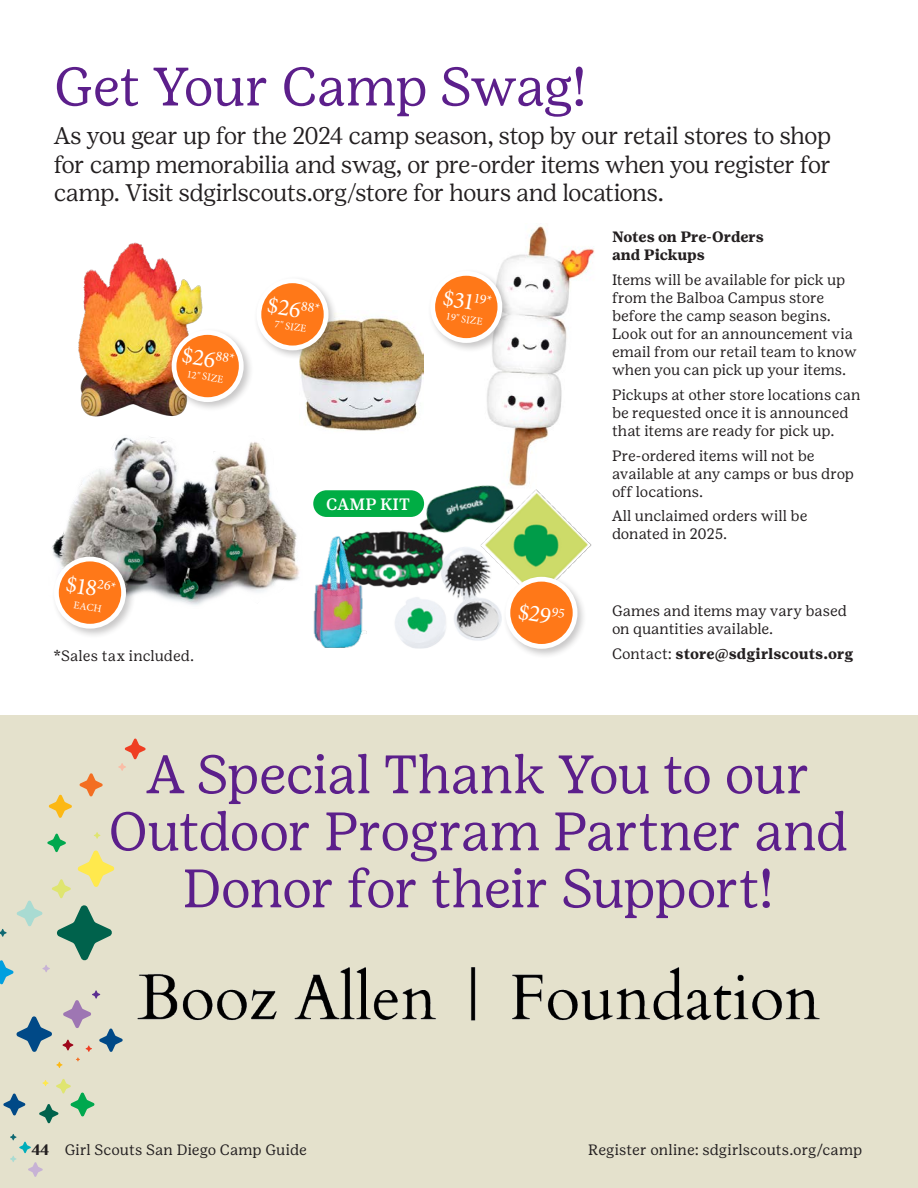
<style>
.page{position:relative;width:918px;height:1188px;background:#fff}
.page>*{position:absolute;margin:0;border:0;box-sizing:border-box;transform-origin:0 0}
.t1{font:54px/57px "Girl Scout Text";letter-spacing:-.025em;color:#5c1f8b;text-align:center}
.t2{font:300 24px/28.8px "Girl Scout Display";letter-spacing:-.015em;color:#231f20;text-align:justify}
.t3{font:24px "Minion Pro";color:#fff}
.t4{font:500 16.5px "Girl Scout Text";color:#fff}
.t5{font:15px/18px "Girl Scout Text";letter-spacing:-.005em;color:#231f20}
.t6{font:700 15px/18px "Girl Scout Text";letter-spacing:-.005em;color:#231f20}
.t7{font:10.5px "Minion Pro";color:#fff}
.s1{font-weight:400}
.s2{font-weight:700}
</style>
<div class="page">
<div style="left:0;top:716px;width:918px;height:472px;background:#e4e1cc"></div>
<img style="left:137px;top:967px;width:683px;height:53px">
<svg style="left:79px;top:773px;width:24px;height:24px"></svg>
<svg style="left:49px;top:794px;width:23px;height:24px"></svg>
<svg style="left:3px;top:1093px;width:23px;height:23px"></svg>
<svg style="left:39px;top:1079px;width:56px;height:45px"></svg>
<svg style="left:0;top:832px;width:123px;height:236px"></svg>
<svg style="left:10px;top:1134px;width:33px;height:43px"></svg>
<svg style="left:118px;top:738px;width:28px;height:33px"></svg>
<img style="left:401px;top:549px;width:101px;height:100px">
<img style="left:480px;top:490px;width:112px;height:110px">
<img style="left:401px;top:531px;width:50px;height:59px">
<img style="left:487px;top:226px;width:108px;height:247px">
<div style="left:427px;top:268px;width:86px;height:85px;background:#231f20;opacity:.25"></div>
<div style="left:433px;top:273px;width:67px;height:68px;background:#ff7818;border-radius:50%"></div>
<div style="left:430px;top:271px;width:72px;height:72px;border:5px solid #fff;border-radius:50%"></div>
<div style="left:313px;top:490px;width:111px;height:27px;background:#00ad44;border-radius:13px"></div>
<img style="left:51px;top:437px;width:245px;height:168px">
<img style="left:78px;top:242px;width:125px;height:175px">
<img style="left:300px;top:317px;width:123px;height:114px">
<div style="left:253px;top:275px;width:86px;height:86px;background:#231f20;opacity:.25"></div>
<div style="left:259px;top:281px;width:67px;height:67px;background:#ff7818;border-radius:50%"></div>
<div style="left:256px;top:278px;width:73px;height:73px;border:5px solid #fff;border-radius:50%"></div>
<div style="left:169px;top:327px;width:85px;height:85px;background:#231f20;opacity:.25"></div>
<div style="left:174px;top:332px;width:67px;height:68px;background:#ff7818;border-radius:50%"></div>
<div style="left:171px;top:330px;width:73px;height:72px;border:5px solid #fff;border-radius:50%"></div>
<div style="left:51px;top:554px;width:85px;height:85px;background:#231f20;opacity:.25"></div>
<div style="left:56px;top:559px;width:68px;height:67px;background:#ff7818;border-radius:50%"></div>
<div style="left:54px;top:556px;width:72px;height:73px;border:5px solid #fff;border-radius:50%"></div>
<img style="left:403px;top:473px;width:130px;height:76px">
<img style="left:296px;top:530px;width:105px;height:118px">
<div style="left:502px;top:574px;width:86px;height:85px;background:#231f20;opacity:.25"></div>
<div style="left:508px;top:579px;width:67px;height:68px;background:#ff7818;border-radius:50%"></div>
<div style="left:505px;top:577px;width:73px;height:72px;border:5px solid #fff;border-radius:50%"></div>
<p class="t1" style="left:54px;top:58px;width:535px">Get Your Camp Swag!</p>
<p class="t2" style="left:54px;top:121px;width:778px">As you gear up for the 2024 camp season, stop by our retail stores to shop for camp memorabilia and swag, or pre-order items when you register for camp. Visit sdgirlscouts.org/store for hours and locations.</p>
<p class="t3" style="left:69px;top:568px;width:51px;rotate:10deg">$18<sup>26*</sup></p>
<p class="t7" style="left:75px;top:598px;width:30px;rotate:9deg">EACH</p>
<p class="t3" style="left:185px;top:339px;width:54px;rotate:10deg">$26<sup>88*</sup></p>
<p class="t7" style="left:188px;top:367px;width:38px;rotate:9deg">12" SIZE</p>
<p class="t3" style="left:270px;top:289px;width:54px;rotate:10deg">$26<sup>88*</sup></p>
<p class="t7" style="left:276px;top:317px;width:34px;rotate:9deg">7" SIZE</p>
<p class="t3" style="left:446px;top:281px;width:51px;rotate:10deg">$31<sup>19*</sup></p>
<p class="t7" style="left:447px;top:309px;width:38px;rotate:9deg">19" SIZE</p>
<p class="t4" style="left:326px;top:495px;width:85px">CAMP KIT</p>
<p class="t3" style="left:521px;top:595px;width:48px;rotate:10deg">$29<sup>95</sup></p>
<p class="t6" style="left:612px;top:228px;width:153px">Notes on Pre-Orders and Pickups</p>
<p class="t5" style="left:612px;top:271px;width:246px">Items will be available for pick up from the Balboa Campus store before the camp season begins.<br>Look out for an announcement via email from our retail team to know when you can pick up your items.</p>
<p class="t5" style="left:612px;top:386px;width:250px">Pickups at other store locations can be requested once it is announced that items are ready for pick up.</p>
<p class="t5" style="left:612px;top:447px;width:244px">Pre-ordered items will not be available at any camps or bus drop off locations.</p>
<p class="t5" style="left:612px;top:507px;width:197px">All unclaimed orders will be donated in 2025.</p>
<p class="t5" style="left:612px;top:602px;width:236px">Games and items may vary based on quantities available.</p>
<p class="t5" style="left:54px;top:647px;width:142px">*Sales tax included.</p>
<p class="t6" style="left:612px;top:645px;width:243px"><span class="s1">Contact:</span> store@sdgirlscouts.org</p>
<p class="t1" style="left:108px;top:746px;width:742px">A Special Thank You to our<br>Outdoor Program Partner and<br>Donor for their Support!</p>
<p class="t5" style="left:31px;top:1141px;width:277px"><span class="s2">44</span> Girl Scouts San Diego Camp Guide</p>
<p class="t5" style="left:588px;top:1141px;width:276px">Register online: sdgirlscouts.org/camp</p>
</div>
